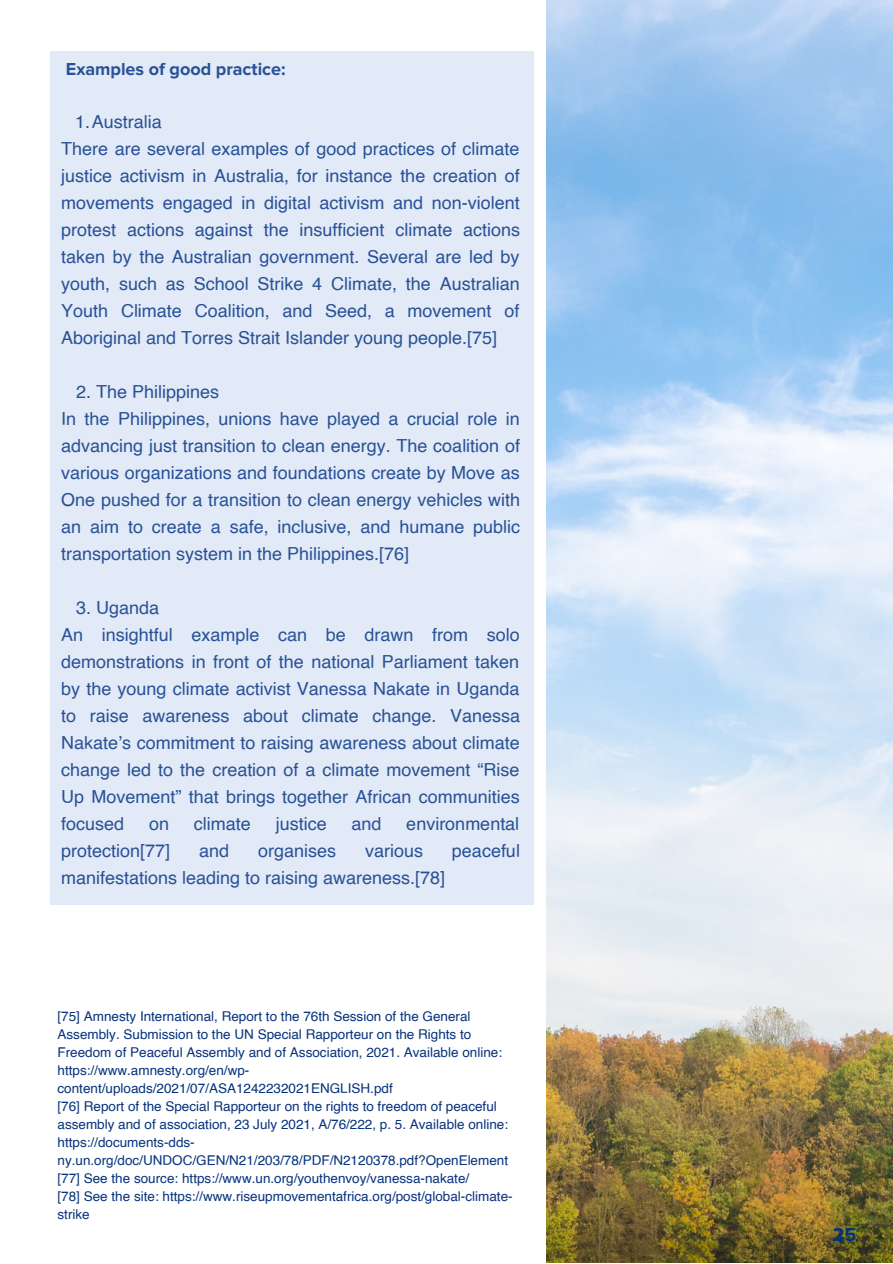
<style>
.page{position:relative;width:893px;height:1264px;background:#fff}
.page>*{position:absolute;margin:0;border:0;box-sizing:border-box;transform-origin:0 0}
.t1{font:19.5px "VL Proxima Nova Bold";color:#06327d}
.t2{font:18px/27px "Helvetica";color:#06327d}
.t3{font:18px "VL Proxima Nova Bold";color:#06327d}
.t4{font:13.5px/18px "Helvetica";color:#06327d}
</style>
<div class="page">
<img style="left:546px;top:0;width:346px;height:1262px">
<div style="left:51px;top:52px;width:483px;height:853px;background:#e2eaf7"></div>
<p class="t3" style="left:66px;top:61px;width:221px">Examples of good practice:</p>
<p class="t2" style="left:75px;top:109px;width:88px">1.Australia</p>
<p class="t2" style="left:61px;top:136px;width:460px;text-align:justify">There are several examples of good practices of climate justice activism in Australia, for instance the creation of movements engaged in digital activism and non-violent protest actions against the insufficient climate actions taken by the Australian government. Several are led by youth, such as School Strike 4 Climate, the Australian Youth Climate Coalition, and Seed, a movement of Aboriginal and Torres Strait Islander young people.[75]</p>
<p class="t2" style="left:61px;top:379px;width:460px;text-indent:15px">2. The Philippines<br>In the Philippines, unions have played a crucial role in advancing just transition to clean energy. The coalition of various organizations and foundations create by Move as One pushed for a transition to clean energy vehicles with an aim to create a safe, inclusive, and humane public transportation system in the Philippines.[76]</p>
<p class="t2" style="left:61px;top:595px;width:460px;text-indent:15px">3. Uganda<br>An insightful example can be drawn from solo demonstrations in front of the national Parliament taken by the young climate activist Vanessa Nakate in Uganda to raise awareness about climate change. Vanessa Nakate’s commitment to raising awareness about climate change led to the creation of a climate movement “Rise Up Movement” that brings together African communities focused</p>
<p class="t2" style="left:149px;top:811px;width:21px">on</p>
<p class="t2" style="left:194px;top:811px;width:58px">climate</p>
<p class="t2" style="left:276px;top:811px;width:52px">justice</p>
<p class="t2" style="left:351px;top:811px;width:31px">and</p>
<p class="t2" style="left:406px;top:811px;width:114px">environmental</p>
<p class="t2" style="left:61px;top:838px;width:110px">protection[77]</p>
<p class="t2" style="left:199px;top:838px;width:31px">and</p>
<p class="t2" style="left:258px;top:838px;width:79px">organises</p>
<p class="t2" style="left:365px;top:838px;width:59px">various</p>
<p class="t2" style="left:452px;top:838px;width:69px">peaceful</p>
<p class="t2" style="left:61px;top:865px;width:385px">manifestations leading to raising awareness.[78]</p>
<p class="t4" style="left:58px;top:1008px;width:456px">[75] Amnesty International, Report to the 76th Session of the General Assembly. Submission to the UN Special Rapporteur on the Rights to Freedom of Peaceful Assembly and of Association, 2021. Available online: https://www.amnesty.org/en/wp&shy;content/uploads/2021/07/ASA1242232021ENGLISH.pdf<br>[76] Report of the Special Rapporteur on the rights to freedom of peaceful assembly and of association, 23 July 2021, A/76/222, p. 5. Available online: https://documents-dds&shy;ny.un.org/doc/UNDOC/GEN/N21/203/78/PDF/N2120378.pdf?OpenElement [77] See the source: https://www.un.org/youthenvoy/vanessa-nakate/<br>[78] See the site: https://www.riseupmovementafrica.org/post/global-climate&shy;strike</p>
<p class="t1" style="left:832px;top:1225px;width:25px">25</p>
</div>
